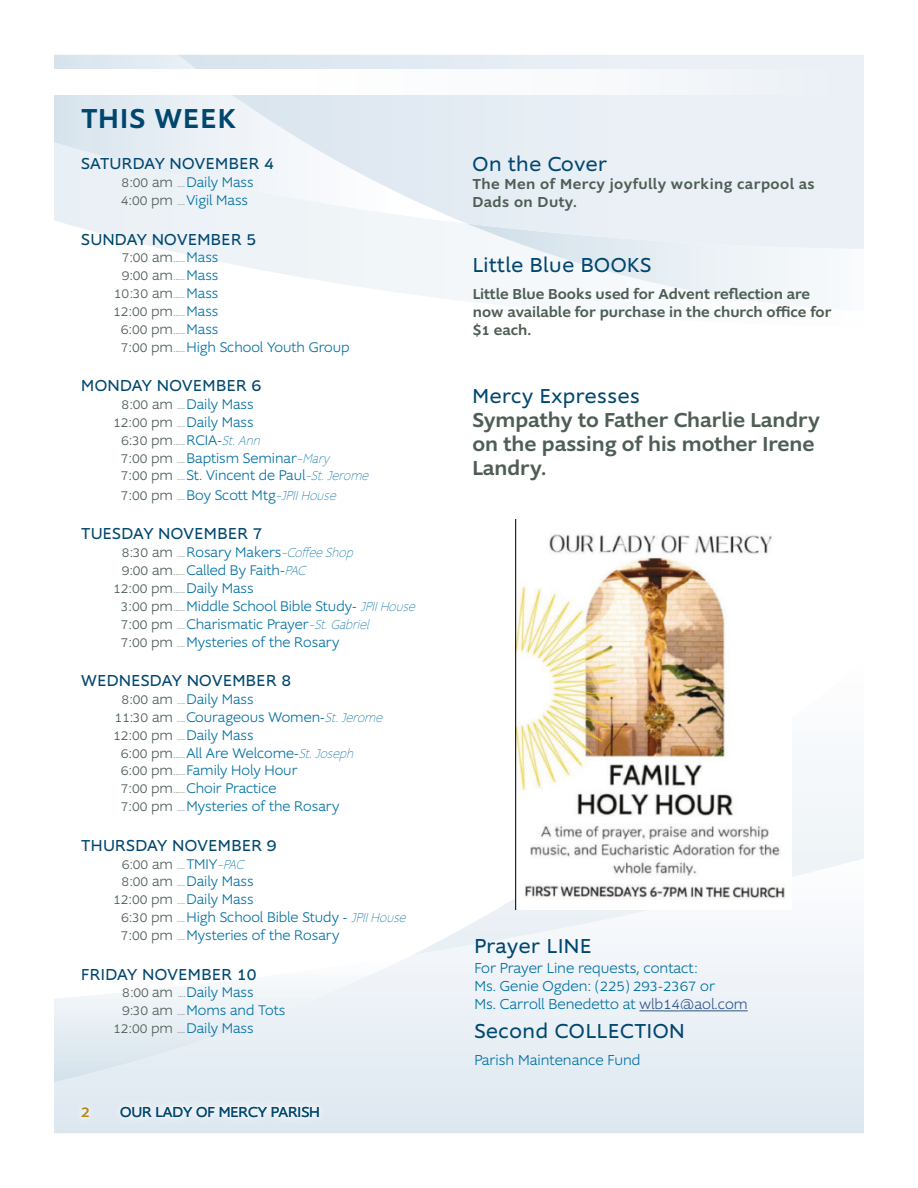
<style>
.page{position:relative;width:918px;height:1188px;background:#fff}
.page>*{position:absolute;margin:0;border:0;box-sizing:border-box;transform-origin:0 0}
.t1{font:500 28.5px "Supra";letter-spacing:.04em;color:#00476f}
.t2{font:21px "Supra";letter-spacing:.03em;color:#00476f}
.t3{font:500 21px/24px "Supra";color:#4f5e55}
.t4{font:16.5px "Supra";letter-spacing:.03em;color:#00476f}
.t5{font:15.75px "Supra";color:#b18c11}
.t6{font:300 15px/18px "Supra";color:#0070a2}
.t7{font:500 15px/18px "Supra";color:#4f5e55}
.t8{font:500 15px/18px "Supra";letter-spacing:.03em;color:#4f5e55}
.t9{font:15px "Supra";color:#00476f}
.t10{font:300 14.55px/17.9px "Supra";color:#0070a2}
.t11{font:300 14.55px "Supra";color:#4f5e55}
.s1{font-size:18px}
.s2{color:#4f5e55}
.s3{color:#0070a2}
.s4{font-weight:100;font-style:italic;font-size:13.5px;color:#0070a2}
.s5{font-weight:100;font-style:italic;font-size:13.5px}
.s6{font-size:15.75px}
.s7{color:#30558a}
.s8{font-size:15.75px;color:#30558a}
</style>
<div class="page">
<svg style="left:54px;top:955px;width:810px;height:178px"></svg>
<svg style="left:54px;top:955px;width:359px;height:127px"></svg>
<svg style="left:413px;top:660px;width:451px;height:295px"></svg>
<svg style="left:68px;top:224px;width:399px;height:77px"></svg>
<svg style="left:467px;top:249px;width:346px;height:60px"></svg>
<svg style="left:54px;top:55px;width:124px;height:169px;background:#e4ecf2"></svg>
<svg style="left:178px;top:55px;width:686px;height:194px;background:#e8eff5"></svg>
<div style="left:0;top:69px;width:918px;height:26px;background:#fff"></div>
<div style="left:73px;top:1097px;width:255px;height:29px;background:#e3ebf2"></div>
<svg style="left:639px;top:1010px;width:41px;height:2px"></svg>
<hr style="left:680px;top:1010px;width:68px;height:1px;background:#30558a">
<img style="left:516px;top:519px;width:276px;height:390px">
<h1 class="t1" style="left:81px;top:99px;width:156px">THIS WEEK</h1>
<p class="t4" style="left:81px;top:153px;width:194px">SATURDAY NOVEMBER <span class="s1">4</span></p>
<p class="t10" style="left:121px;top:173px;width:134px"><span class="s2">8:00 am</span> Daily Mass<br><span class="s2">4:00 pm</span> Vigil Mass</p>
<p class="t4" style="left:81px;top:228px;width:176px">SUNDAY NOVEMBER <span class="s1">5</span></p>
<p class="t11" style="left:122px;top:248px;width:98px">7:00 am <span class="s3">Mass</span></p>
<p class="t11" style="left:122px;top:266px;width:98px">9:00 am <span class="s3">Mass</span></p>
<p class="t11" style="left:114px;top:284px;width:106px">10:30 am <span class="s3">Mass</span></p>
<p class="t11" style="left:113px;top:302px;width:107px">12:00 pm <span class="s3">Mass</span></p>
<p class="t11" style="left:121px;top:320px;width:99px">6:00 pm <span class="s3">Mass</span></p>
<p class="t10" style="left:121px;top:338px;width:230px"><span class="s2">7:00 pm</span> High School Youth Group</p>
<p class="t4" style="left:81px;top:375px;width:182px">MONDAY NOVEMBER <span class="s1">6</span></p>
<p class="t10" style="left:122px;top:395px;width:134px"><span class="s2">8:00 am</span> Daily Mass</p>
<p class="t10" style="left:113px;top:413px;width:142px"><span class="s2">12:00 pm</span> Daily Mass</p>
<p class="t11" style="left:121px;top:431px;width:144px">6:30 pm <span class="s3">RCIA-</span><span class="s4">St.Ann</span></p>
<p class="t10" style="left:121px;top:449px;width:210px"><span class="s2">7:00 pm</span> Baptism Seminar<span class="s5">–Mary</span></p>
<p class="t10" style="left:121px;top:467px;width:252px"><span class="s2">7:00 pm</span> St. Vincent de Paul<span class="s5">–St.Jerome</span></p>
<p class="t10" style="left:121px;top:486px;width:220px"><span class="s2">7:00 pm</span> Boy Scott Mtg<span class="s5">–JPIIHouse</span></p>
<p class="t4" style="left:81px;top:523px;width:183px">TUESDAY NOVEMBER <span class="s1">7</span></p>
<p class="t10" style="left:122px;top:544px;width:236px"><span class="s2">8:30 am</span> Rosary Makers<span class="s5">–CoffeeShop</span></p>
<p class="t10" style="left:122px;top:561px;width:189px"><span class="s2">9:00 am</span> Called By Faith-<span class="s5">PAC</span></p>
<p class="t10" style="left:113px;top:579px;width:142px"><span class="s2">12:00 pm</span> Daily Mass</p>
<p class="t10" style="left:121px;top:597px;width:299px"><span class="s2">3:00 pm</span> Middle School Bible Study- <span class="s5">JPIIHouse</span></p>
<p class="t10" style="left:121px;top:615px;width:253px"><span class="s2">7:00 pm</span> Charismatic Prayer<span class="s5">–St.Gabriel</span></p>
<p class="t10" style="left:121px;top:633px;width:220px"><span class="s2">7:00 pm</span> Mysteries of the Rosary</p>
<p class="t4" style="left:81px;top:670px;width:211px">WEDNESDAY NOVEMBER <span class="s1">8</span></p>
<p class="t10" style="left:122px;top:690px;width:134px"><span class="s2">8:00 am</span> Daily Mass</p>
<p class="t10" style="left:114px;top:708px;width:273px"><span class="s2">11:30 am</span> Courageous Women-<span class="s5">St.Jerome</span></p>
<p class="t10" style="left:113px;top:726px;width:142px"><span class="s2">12:00 pm</span> Daily Mass</p>
<p class="t10" style="left:121px;top:744px;width:237px"><span class="s2">6:00 pm</span> All Are Welcome-<span class="s5">St.Joseph</span></p>
<p class="t10" style="left:121px;top:762px;width:178px"><span class="s2">6:00 pm</span> Family Holy Hour</p>
<p class="t10" style="left:121px;top:779px;width:157px"><span class="s2">7:00 pm</span> Choir Practice</p>
<p class="t10" style="left:121px;top:797px;width:220px"><span class="s2">7:00 pm</span> Mysteries of the Rosary</p>
<p class="t4" style="left:81px;top:835px;width:197px">THURSDAY NOVEMBER <span class="s1">9</span></p>
<p class="t11" style="left:122px;top:855px;width:127px">6:00 am <span class="s3">TMIY</span><span class="s4">–PAC</span></p>
<p class="t10" style="left:122px;top:873px;width:134px"><span class="s2">8:00 am</span> Daily Mass</p>
<p class="t10" style="left:113px;top:890px;width:142px"><span class="s2">12:00 pm</span> Daily Mass</p>
<p class="t10" style="left:121px;top:908px;width:290px"><span class="s2">6:30 pm</span> High School Bible Study - <span class="s5">JPIIHouse</span></p>
<p class="t10" style="left:121px;top:926px;width:220px"><span class="s2">7:00 pm</span> Mysteries of the Rosary</p>
<p class="t4" style="left:81px;top:963px;width:177px">FRIDAY NOVEMBER <span class="s1">10</span></p>
<p class="t10" style="left:122px;top:984px;width:133px"><span class="s2">8:00 am</span> Daily Mass</p>
<p class="t10" style="left:122px;top:1001px;width:165px"><span class="s2">9:30 am</span> Moms and Tots</p>
<p class="t10" style="left:113px;top:1019px;width:142px"><span class="s2">12:00 pm</span> Daily Mass</p>
<p class="t5" style="left:81px;top:1101px;width:10px">2</p>
<p class="t9" style="left:120px;top:1102px;width:201px">OUR LADY OF MERCY PARISH</p>
<h2 class="t2" style="left:472px;top:151px;width:136px">On the Cover</h2>
<p class="t8" style="left:472px;top:175px;width:344px">The Men of Mercy joyfully working carpool as<br>Dads on Duty.</p>
<h2 class="t2" style="left:473px;top:251px;width:180px">Little Blue BOOKS</h2>
<p class="t7" style="left:473px;top:285px;width:360px">Little Blue Books used for Advent reflection are now available for purchase in the church office for $1 each.</p>
<h2 class="t2" style="left:472px;top:383px;width:169px">Mercy Expresses</h2>
<h2 class="t3" style="left:472px;top:408px;width:349px">Sympathy to Father Charlie Landry on the passing of his mother Irene<br>Landry.</h2>
<h2 class="t2" style="left:474px;top:932px;width:118px">Prayer LINE</h2>
<p class="t6" style="left:474px;top:959px;width:275px">For Prayer Line requests, contact:<br>Ms. Genie Ogden: (<span class="s6">225</span>) <span class="s6">293</span>-<span class="s6">2367</span> or<br>Ms. Carroll Benedetto at <span class="s7">wlb</span><span class="s8">14</span><span class="s7">@aol.com</span></p>
<h2 class="t2" style="left:474px;top:1018px;width:212px">Second COLLECTION</h2>
<p class="t6" style="left:474px;top:1051px;width:168px">Parish Maintenance Fund</p>
</div>
